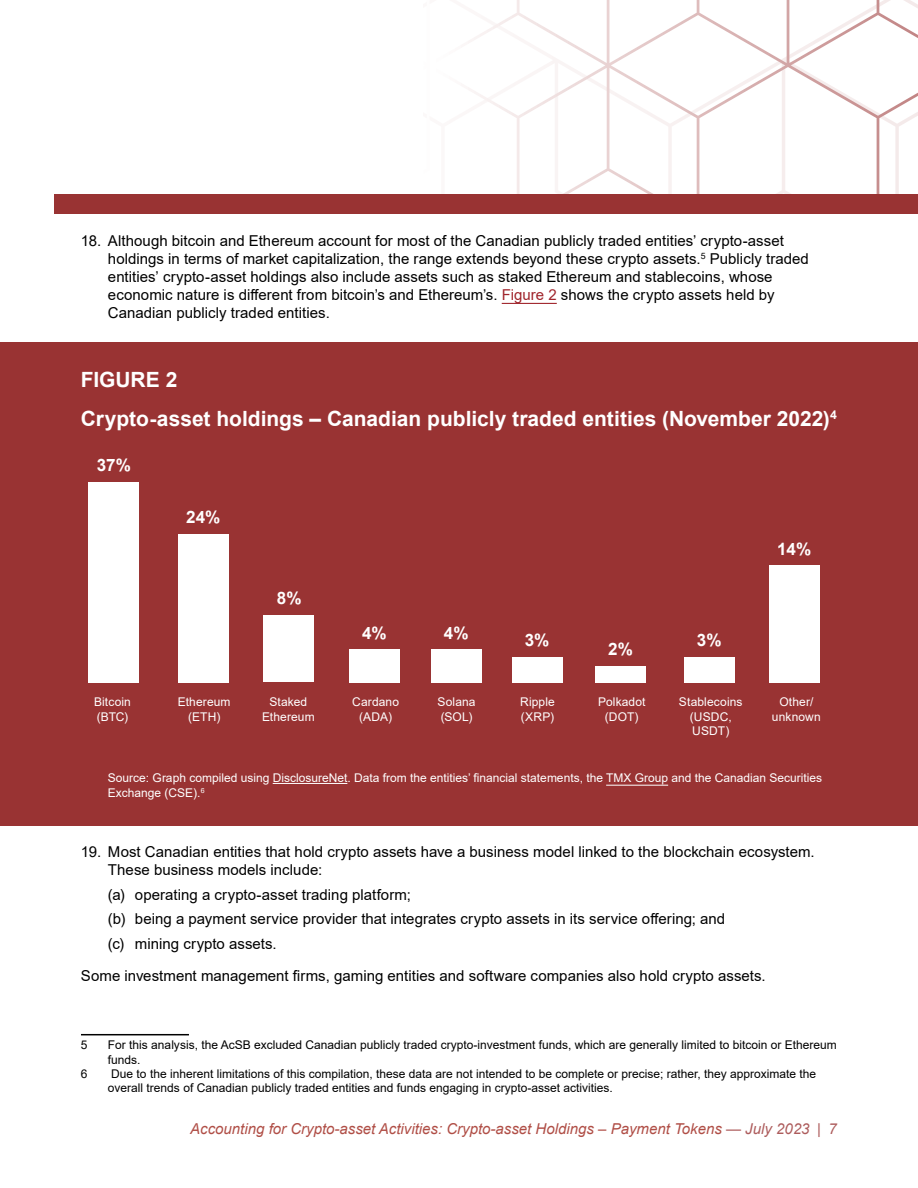
<style>
.page{position:relative;width:918px;height:1188px;background:#fff}
.page>*{position:absolute;margin:0;border:0;box-sizing:border-box;transform-origin:0 0}
.t1{font:700 21px "Arial";color:#fff}
.t2{font:700 17.1px "Arial";color:#fff}
.t3{font:15px/18px "Arial";letter-spacing:.005em;color:#000}
.t4{font:italic 15px "Arial";color:#b04e46}
.t5{font:12px/14.4px "Arial";color:#000}
.t6{font:12px/14.4px "Arial";color:#fff;text-align:center}
.s1{color:#a0242b}
.s2{color:#ad5c5c}
</style>
<div class="page">
<svg style="left:474px;top:0;width:444px;height:194px"></svg>
<div style="left:54px;top:194px;width:864px;height:20px;background:#933"></div>
<div style="left:0;top:342px;width:918px;height:484px;background:#933"></div>
<div style="left:769px;top:565px;width:50px;height:117px;background:#fff"></div>
<div style="left:684px;top:657px;width:50px;height:25px;background:#fff"></div>
<div style="left:596px;top:666px;width:50px;height:16px;background:#fff"></div>
<div style="left:512px;top:657px;width:50px;height:25px;background:#fff"></div>
<div style="left:431px;top:649px;width:50px;height:33px;background:#fff"></div>
<div style="left:349px;top:649px;width:50px;height:33px;background:#fff"></div>
<div style="left:264px;top:615px;width:50px;height:67px;background:#fff"></div>
<div style="left:89px;top:482px;width:50px;height:200px;background:#fff"></div>
<div style="left:178px;top:534px;width:50px;height:148px;background:#fff"></div>
<hr style="left:502px;top:303px;width:55px;height:1px;background:#a0242b">
<hr style="left:273px;top:783px;width:74px;height:1px;background:#fff">
<hr style="left:606px;top:785px;width:62px;height:1px;background:#fff">
<hr style="left:81px;top:1034px;width:108px;height:1px;background:#000">
<p class="t3" style="left:108px;top:232px;width:702px;text-indent:-27px">18. Although bitcoin and Ethereum account for most of the Canadian publicly traded entities’ crypto-asset holdings in terms of market capitalization, the range extends beyond these crypto assets.<sup>5</sup> Publicly traded entities’ crypto-asset holdings also include assets such as staked Ethereum and stablecoins, whose economic nature is different from bitcoin’s and Ethereum’s. <span class="s1">Figure 2</span> shows the crypto assets held by Canadian publicly traded entities.</p>
<p class="t1" style="left:81px;top:365px;width:98px">FIGURE 2</p>
<p class="t1" style="left:81px;top:404px;width:757px">Crypto-asset holdings – Canadian publicly traded entities (November 2022)<sup>4</sup></p>
<p class="t2" style="left:97px;top:453px;width:36px">37%</p>
<p class="t6" style="left:94px;top:695px;width:38px;text-align:left">Bitcoin (BTC)</p>
<p class="t2" style="left:186px;top:505px;width:36px">24%</p>
<p class="t2" style="left:277px;top:586px;width:26px">8%</p>
<p class="t6" style="left:178px;top:695px;width:54px">Ethereum (ETH)</p>
<p class="t6" style="left:262px;top:695px;width:54px">Staked<br>Ethereum</p>
<p class="t2" style="left:362px;top:621px;width:26px">4%</p>
<p class="t6" style="left:352px;top:695px;width:48px">Cardano (ADA)</p>
<p class="t2" style="left:444px;top:621px;width:26px">4%</p>
<p class="t6" style="left:438px;top:695px;width:40px;text-align:left">Solana (SOL)</p>
<p class="t2" style="left:525px;top:628px;width:26px">3%</p>
<p class="t6" style="left:520px;top:695px;width:36px;text-align:left">Ripple (XRP)</p>
<p class="t2" style="left:608px;top:637px;width:26px">2%</p>
<p class="t6" style="left:598px;top:695px;width:49px">Polkadot (DOT)</p>
<p class="t2" style="left:777px;top:537px;width:36px">14%</p>
<p class="t2" style="left:697px;top:628px;width:26px">3%</p>
<p class="t6" style="left:679px;top:695px;width:65px">Stablecoins (USDC,<br>USDT)</p>
<p class="t6" style="left:772px;top:695px;width:50px">Other/ unknown</p>
<p class="t6" style="left:108px;top:771px;width:716px;text-align:left">Source: Graph compiled using DisclosureNet. Data from the entities’ financial statements, the TMX Group and the Canadian Securities<br>Exchange (CSE).<sup>6</sup></p>
<p class="t3" style="left:108px;top:843px;width:708px;text-indent:-27px">19. Most Canadian entities that hold crypto assets have a business model linked to the blockchain ecosystem.<br>These business models include:</p>
<p class="t3" style="left:108px;top:885px;width:305px">(a) operating a crypto-asset trading platform;</p>
<p class="t3" style="left:108px;top:910px;width:619px">(b) being a payment service provider that integrates crypto assets in its service offering; and</p>
<p class="t3" style="left:108px;top:935px;width:170px">(c) mining crypto assets.</p>
<p class="t3" style="left:81px;top:966px;width:686px">Some investment management firms, gaming entities and software companies also hold crypto assets.</p>
<p class="t5" style="left:81px;top:1038px;width:8px">5</p>
<p class="t5" style="left:108px;top:1038px;width:730px">For this analysis, the AcSB excluded Canadian publicly traded crypto-investment funds, which are generally limited to bitcoin or Ethereum funds.</p>
<p class="t5" style="left:81px;top:1066px;width:8px">6</p>
<p class="t5" style="left:108px;top:1066px;width:710px">Due to the inherent limitations of this compilation, these data are not intended to be complete or precise; rather, they approximate the overall trends of Canadian publicly traded entities and funds engaging in crypto-asset activities.</p>
<p class="t4" style="left:190px;top:1119px;width:648px">Accounting for Crypto-asset Activities: Crypto-asset Holdings – Payment Tokens <span class="s2">— July 2023 | 7</span></p>
</div>
